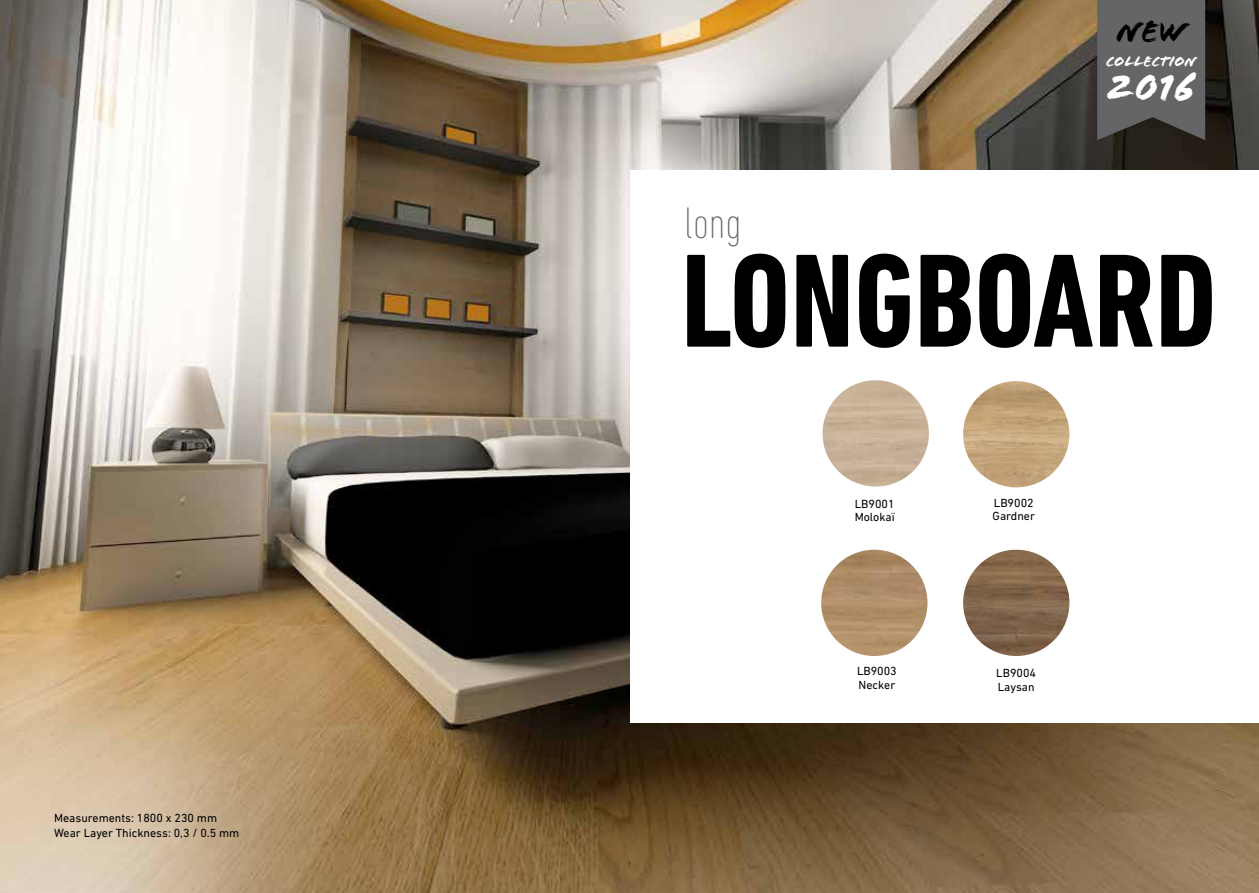
<style>
.page{position:relative;width:1259px;height:893px;background:#fff}
.page>*{position:absolute;margin:0;border:0;box-sizing:border-box;transform-origin:0 0}
.t1{font:700 condensed 135px "DIN Next LT Pro";color:#000}
.t2{font:200 condensed 45px "DIN Next LT Pro";color:#646567}
.t3{font:40.35px "Flood Std";color:#fff}
.t4{font:32.55px "Flood Std";color:#000}
.t5{font:15.6px "Flood Std";color:#fff}
.t6{font:12px/13.5px "DIN Next LT Pro";color:#000}
</style>
<div class="page">
<img style="left:0;top:0;width:1259px;height:893px">
<div style="left:630px;top:170px;width:629px;height:553px;background:#fff"></div>
<svg style="left:1097px;top:0;width:108px;height:140px;background:#5e5f60"></svg>
<img style="left:822px;top:380px;width:107px;height:107px;border-radius:53px">
<img style="left:963px;top:550px;width:106px;height:106px;border-radius:53px">
<img style="left:963px;top:381px;width:106px;height:106px;border-radius:53px">
<img style="left:821px;top:550px;width:106px;height:106px;border-radius:53px">
<p class="t6" style="left:54px;top:810px;width:187px;line-height:15px">Measurements: 1800 x 230 mm<br>Wear Layer Thickness: 0,3 / 0.5 mm</p>
<h3 class="t4" style="left:1116px;top:12px;width:71px">NEW</h3>
<h3 class="t5" style="left:1106px;top:53px;width:92px">COLLECTION</h3>
<h3 class="t3" style="left:1105px;top:64px;width:92px">2016</h3>
<h2 class="t2" style="left:684px;top:197px;width:59px">long</h2>
<h1 class="t1" style="left:681px;top:224px;width:537px">LONGBOARD</h1>
<p class="t6" style="left:854px;top:497px;width:42px">LB9001<br>Molokaï</p>
<p class="t6" style="left:857px;top:664px;width:41px">LB9003<br>Necker</p>
<p class="t6" style="left:992px;top:496px;width:44px">LB9002<br>Gardner</p>
<p class="t6" style="left:996px;top:666px;width:41px">LB9004<br>Laysan</p>
</div>
